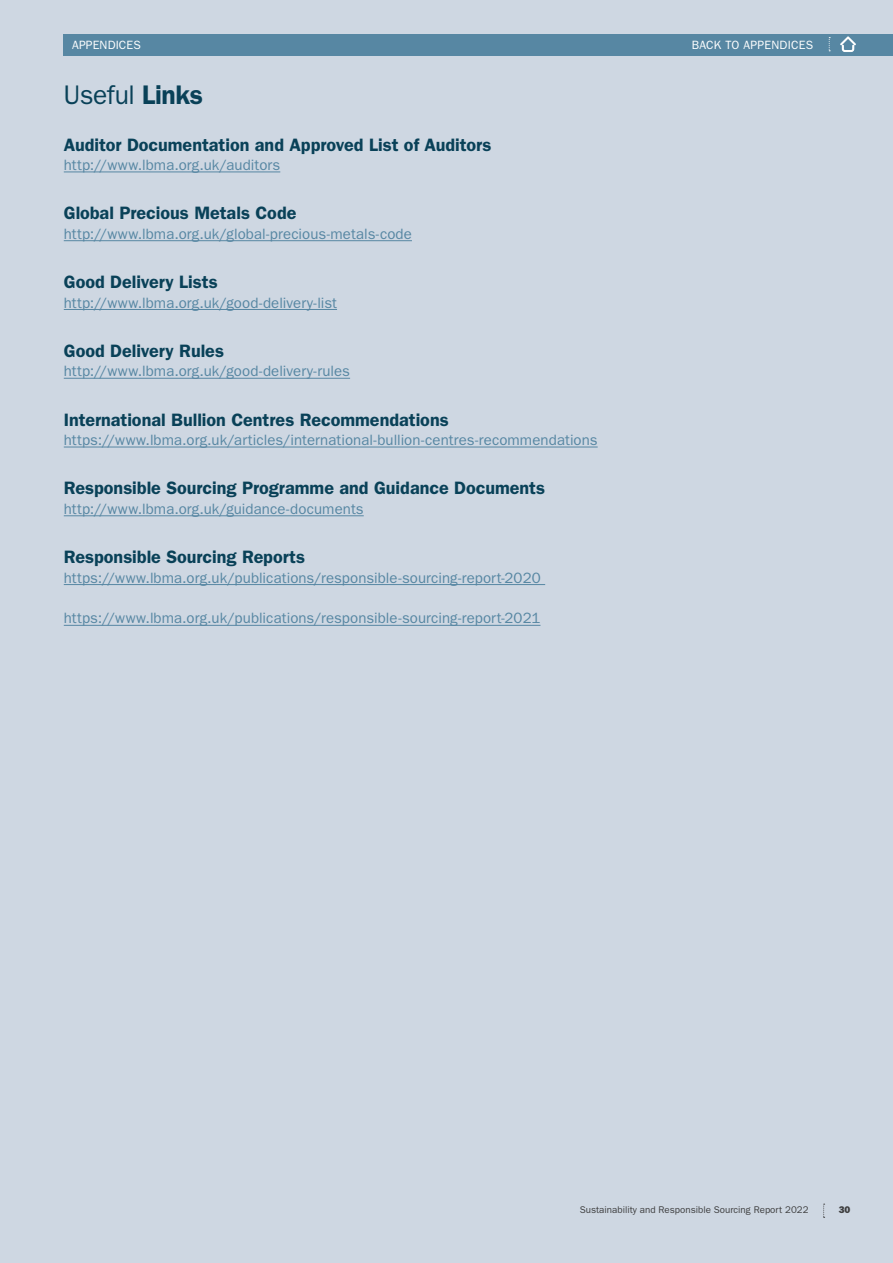
<style>
.page{position:relative;width:893px;height:1263px;background:#ced7e2}
.page>*{position:absolute;margin:0;border:0;box-sizing:border-box;transform-origin:0 0}
.t1{font:27px "ITC Franklin Gothic Std";letter-spacing:-.02em;color:#094158}
.t2{font:600 18px "ITC Franklin Gothic Std";color:#094158}
.t3{font:15px "ITC Franklin Gothic Std";letter-spacing:.005em;color:#5787a3}
.t4{font:12px "ITC Franklin Gothic Std";letter-spacing:.02em;color:#fff}
.t5{font:9.75px "ITC Franklin Gothic Std";color:#3e3e3f}
.t6{font:9.75px "ITC Franklin Gothic Std Hvy";color:#3e3e3f}
.s1{font-weight:600}
</style>
<div class="page">
<hr style="left:64px;top:172px;width:216px;height:1px;background:#5787a3">
<hr style="left:64px;top:240px;width:348px;height:1px;background:#5787a3">
<hr style="left:64px;top:309px;width:273px;height:1px;background:#5787a3">
<hr style="left:64px;top:378px;width:286px;height:1px;background:#5787a3">
<hr style="left:64px;top:447px;width:534px;height:1px;background:#5787a3">
<hr style="left:64px;top:515px;width:300px;height:1px;background:#5787a3">
<hr style="left:64px;top:584px;width:481px;height:1px;background:#5787a3">
<hr style="left:64px;top:625px;width:476px;height:1px;background:#5787a3">
<div style="left:64px;top:34px;width:829px;height:21px;background:#5787a3"></div>
<svg style="left:840px;top:36px;width:16px;height:16px"></svg>
<svg style="left:829px;top:37px;width:1px;height:14px"></svg>
<svg style="left:823px;top:1204px;width:2px;height:14px"></svg>
<p class="t4" style="left:72px;top:38px;width:70px">APPENDICES</p>
<p class="t4" style="left:692px;top:38px;width:123px">BACK TO APPENDICES</p>
<h1 class="t1" style="left:64px;top:79px;width:141px">Useful <span class="s1">Links</span></h1>
<p class="t2" style="left:64px;top:134px;width:429px">Auditor Documentation and Approved List of Auditors</p>
<p class="t3" style="left:64px;top:156px;width:218px">http://www.lbma.org.uk/auditors</p>
<p class="t2" style="left:64px;top:202px;width:234px">Global Precious Metals Code</p>
<p class="t3" style="left:64px;top:225px;width:350px">http://www.lbma.org.uk/global-precious-metals-code</p>
<p class="t2" style="left:64px;top:271px;width:156px">Good Delivery Lists</p>
<p class="t3" style="left:64px;top:294px;width:275px">http://www.lbma.org.uk/good-delivery-list</p>
<p class="t2" style="left:64px;top:340px;width:162px">Good Delivery Rules</p>
<p class="t3" style="left:64px;top:363px;width:288px">http://www.lbma.org.uk/good-delivery-rules</p>
<p class="t2" style="left:64px;top:409px;width:386px">International Bullion Centres Recommendations</p>
<p class="t3" style="left:64px;top:431px;width:535px">https://www.lbma.org.uk/articles/international-bullion-centres-recommendations</p>
<p class="t2" style="left:64px;top:478px;width:483px">Responsible Sourcing Programme and Guidance Documents</p>
<p class="t3" style="left:64px;top:500px;width:301px">http://www.lbma.org.uk/guidance-documents</p>
<p class="t2" style="left:64px;top:546px;width:243px">Responsible Sourcing Reports</p>
<p class="t3" style="left:64px;top:569px;width:478px">https://www.lbma.org.uk/publications/responsible-sourcing-report-2020</p>
<p class="t3" style="left:64px;top:610px;width:478px">https://www.lbma.org.uk/publications/responsible-sourcing-report-2021</p>
<p class="t5" style="left:580px;top:1204px;width:230px">Sustainability and Responsible Sourcing Report 2022</p>
<p class="t6" style="left:839px;top:1204px;width:13px">30</p>
</div>
